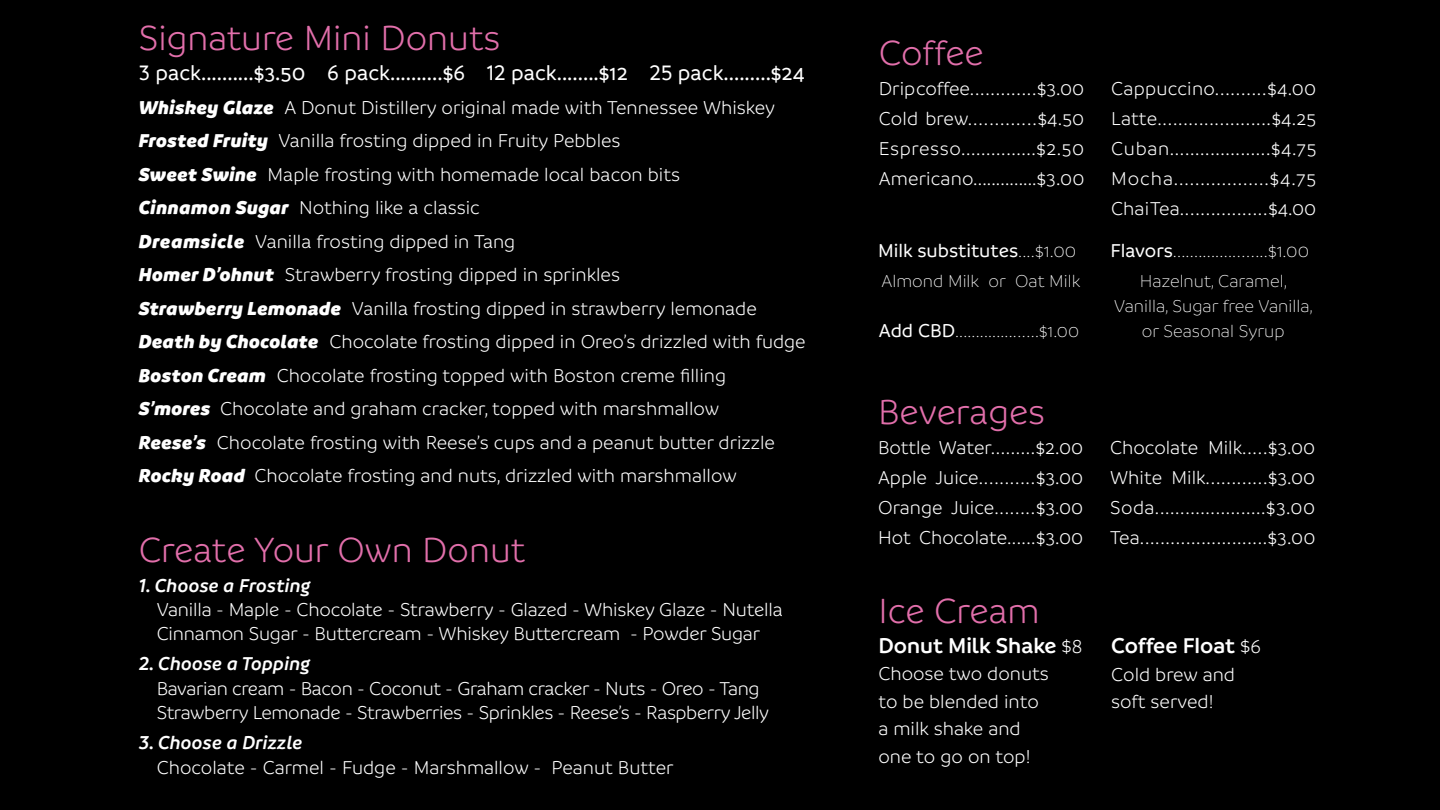
<style>
.page{position:relative;width:1440px;height:810px;background:#000}
.page>*{position:absolute;margin:0;border:0;box-sizing:border-box;transform-origin:0 0}
.t1{font:300 37.5px "Branding";color:#e26fab}
.t2{font:600 23px "Branding";color:#fff}
.t3{font:500 22.5px "Branding";color:#fff}
.t4{font:300 20px/30px "Branding";color:#fff;text-align:justify}
.t5{font:300 20px/24px "Branding";letter-spacing:-.02em;color:#fff}
.t6{font:italic 600 20px "Branding";letter-spacing:.01em;color:#fff}
.t7{font:500 20px "Branding";color:#fff}
.t8{font:300 19px "Branding";color:#fff}
.t9{font:300 18.5px/25px "Branding";color:#fff;text-align:center}
.s1{font-weight:900;font-style:italic}
.s2{font-weight:300;font-size:19px}
.s3{font-weight:500;font-size:20px}
.s4{font-weight:300;font-size:20px}
</style>
<div class="page">
<h1 class="t1" style="left:139px;top:19px;width:363px">Signature Mini Donuts</h1>
<p class="t3" style="left:139px;top:61px;width:668px">3 pack..........$3.50 6 pack..........$6 12 pack........$12 25 pack.........$24</p>
<p class="t4" style="left:139px;top:91px;width:668px;line-height:33.5px;text-align:left"><span class="s1">Whiskey Glaze</span> A Donut Distillery original made with Tennessee Whiskey <span class="s1">Frosted Fruity</span> Vanilla frosting dipped in Fruity Pebbles<br><span class="s1">Sweet Swine</span> Maple frosting with homemade local bacon bits<br><span class="s1">Cinnamon Sugar</span> Nothing like a classic<br><span class="s1">Dreamsicle</span> Vanilla frosting dipped in Tang<br><span class="s1">Homer D’ohnut</span> Strawberry frosting dipped in sprinkles<br><span class="s1">Strawberry Lemonade</span> Vanilla frosting dipped in strawberry lemonade <span class="s1">Death by Chocolate</span> Chocolate frosting dipped in Oreo’s drizzled with fudge <span class="s1">Boston Cream</span> Chocolate frosting topped with Boston creme filling<br><span class="s1">S’mores</span> Chocolate and graham cracker, topped with marshmallow<br><span class="s1">Reese’s</span> Chocolate frosting with Reese’s cups and a peanut butter drizzle <span class="s1">Rocky Road</span> Chocolate frosting and nuts, drizzled with marshmallow</p>
<h1 class="t1" style="left:139px;top:531px;width:388px">Create Your Own Donut</h1>
<p class="t6" style="left:139px;top:575px;width:173px">1. Choose a Frosting</p>
<p class="t4" style="left:157px;top:598px;width:628px;line-height:24px">Vanilla - Maple - Chocolate - Strawberry - Glazed - Whiskey Glaze - Nutella<br>Cinnamon Sugar - Buttercream - Whiskey Buttercream - Powder Sugar</p>
<p class="t6" style="left:139px;top:653px;width:173px">2. Choose a Topping</p>
<p class="t5" style="left:157px;top:677px;width:614px">Bavarian cream - Bacon - Coconut - Graham cracker - Nuts - Oreo - Tang<br>Strawberry Lemonade - Strawberries - Sprinkles - Reese’s - Raspberry Jelly</p>
<p class="t6" style="left:139px;top:732px;width:165px">3. Choose a Drizzle</p>
<p class="t4" style="left:157px;top:753px;width:518px">Chocolate - Carmel - Fudge - Marshmallow - Peanut Butter</p>
<h1 class="t1" style="left:879px;top:33px;width:107px">Coffee</h1>
<p class="t4" style="left:879px;top:74px;width:207px">Drip coffee.............$3.00<br>Cold brew.............$4.50<br>Espresso...............$2.50<br>Americano..............$3.00</p>
<p class="t7" style="left:878px;top:240px;width:200px">Milk substitutes<span class="s2">....$1.00</span></p>
<p class="t9" style="left:882px;top:269px;width:200px">Almond Milk or Oat Milk</p>
<p class="t9" style="left:879px;top:319px;width:202px"><span class="s3">Add CBD</span>....................$1.00</p>
<h1 class="t1" style="left:878px;top:393px;width:169px">Beverages</h1>
<p class="t4" style="left:878px;top:433px;width:207px">Bottle Water.........$2.00<br>Apple Juice...........$3.00<br>Orange Juice........$3.00<br>Hot Chocolate......$3.00</p>
<h1 class="t1" style="left:878px;top:591px;width:163px">Ice Cream</h1>
<p class="t2" style="left:878px;top:633px;width:206px">Donut Milk Shake <span class="s4">$8</span></p>
<p class="t4" style="left:878px;top:660px;width:172px;line-height:27.5px;text-align:left">Choose two donuts to be blended into a milk shake and one to go on top!</p>
<p class="t4" style="left:1111px;top:74px;width:207px">Cappuccino..........$4.00<br>Latte......................$4.25<br>Cuban....................$4.75<br>Mocha..................$4.75<br>Chai Tea.................$4.00</p>
<p class="t8" style="left:1110px;top:241px;width:200px"><span class="s3">Flavors</span>......................$1.00</p>
<p class="t9" style="left:1114px;top:269px;width:201px">Hazelnut, Caramel,<br>Vanilla, Sugar free Vanilla, or Seasonal Syrup</p>
<p class="t4" style="left:1110px;top:433px;width:207px">Chocolate Milk.....$3.00<br>White Milk............$3.00<br>Soda......................$3.00<br>Tea.........................$3.00</p>
<p class="t2" style="left:1111px;top:633px;width:151px">Coffee Float <span class="s4">$6</span></p>
<p class="t4" style="left:1111px;top:661px;width:125px;line-height:27.5px">Cold brew and soft served!</p>
</div>
